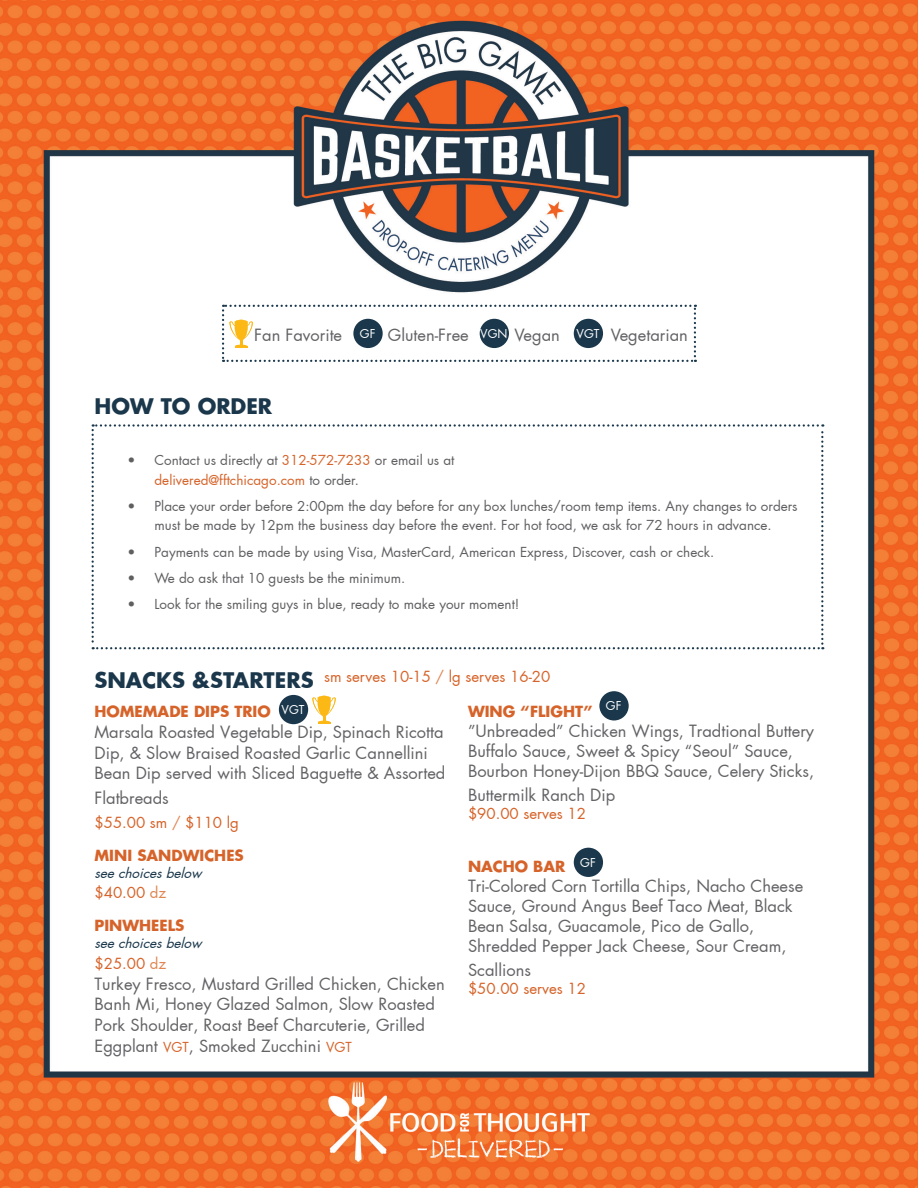
<style>
.page{position:relative;width:918px;height:1188px;background:#fff}
.page>*{position:absolute;margin:0;border:0;box-sizing:border-box;transform-origin:0 0}
.t1{font:700 21px "Futura";color:#1a374b}
.t2{font:16.5px/20.7px "Futura";color:#636366}
.t3{font:15px "Futura";color:#d66329}
.t4{font:700 15px "Futura";color:#d66329}
.t5{font:13.5px/19.5px "Futura";color:#5f5f62}
.t6{font:italic 13.5px "Futura";color:#1a374b}
.t7{font:12px "Futura";color:#fff}
.s1{color:#d66329}
.s2{color:#df8652}
.s3{font-size:13.5px;color:#d66329}
</style>
<div class="page">
<img style="left:0;top:0;width:918px;height:1188px">
<div style="left:574px;top:848px;width:29px;height:29px;background:#1a374b;border-radius:50%"></div>
<div style="left:279px;top:695px;width:29px;height:29px;background:#1a374b;border-radius:50%"></div>
<svg style="left:312px;top:696px;width:24px;height:28px"></svg>
<svg style="left:92px;top:424px;width:731px;height:225px"></svg>
<svg style="left:222px;top:305px;width:474px;height:57px"></svg>
<div style="left:599px;top:691px;width:30px;height:29px;background:#1a374b;border-radius:50%"></div>
<p class="t2" style="left:254px;top:325px;width:89px">Fan Favorite</p>
<p class="t2" style="left:388px;top:325px;width:82px">Gluten-Free</p>
<p class="t2" style="left:515px;top:325px;width:47px">Vegan</p>
<p class="t2" style="left:611px;top:325px;width:79px">Vegetarian</p>
<p class="t7" style="left:360px;top:326px;width:17px">GF</p>
<p class="t7" style="left:480px;top:326px;width:29px">VGN</p>
<p class="t7" style="left:577px;top:326px;width:24px">VGT</p>
<p class="t1" style="left:95px;top:391px;width:179px">HOW TO ORDER</p>
<p class="t5" style="left:155px;top:451px;width:301px;text-indent:-27px">• Contact us directly at <span class="s1">312-572-7233</span> or email us at <span class="s1">delivered@fftchicago.com</span> to order.</p>
<p class="t5" style="left:128px;top:496px;width:672px;text-align:center">• Place your order before 2:00pm the day before for any box lunches/room temp items. Any changes to orders must be made by 12pm the business day before the event. For hot food, we ask for 72 hours in advance.</p>
<p class="t5" style="left:128px;top:542px;width:588px">• Payments can be made by using Visa, MasterCard, American Express, Discover, cash or check.</p>
<p class="t5" style="left:128px;top:568px;width:279px">• We do ask that 10 guests be the minimum.</p>
<p class="t5" style="left:128px;top:595px;width:393px">• Look for the smiling guys in blue, ready to make your moment!</p>
<p class="t3" style="left:324px;top:667px;width:228px">sm serves 10-15 <span class="s2">/</span> lg serves 16-20</p>
<p class="t1" style="left:95px;top:666px;width:221px">SNACKS &amp;STARTERS</p>
<p class="t4" style="left:95px;top:701px;width:178px">HOMEMADE DIPS TRIO</p>
<p class="t2" style="left:95px;top:722px;width:352px">Marsala Roasted Vegetable Dip, Spinach Ricotta<br>Dip, &amp; Slow Braised Roasted Garlic Cannellini<br>Bean Dip served with Sliced Baguette &amp; Assorted</p>
<p class="t2" style="left:95px;top:787px;width:76px">Flatbreads</p>
<p class="t3" style="left:95px;top:813px;width:146px">$55.00 sm <span class="s2">/</span> $110 lg</p>
<p class="t4" style="left:95px;top:845px;width:151px">MINI SANDWICHES</p>
<p class="t6" style="left:95px;top:864px;width:113px">seechoicesbelow</p>
<p class="t3" style="left:95px;top:883px;width:73px">$40.00 <span class="s2">dz</span></p>
<p class="t4" style="left:95px;top:915px;width:91px">PINWHEELS</p>
<p class="t6" style="left:95px;top:935px;width:113px">seechoicesbelow</p>
<p class="t3" style="left:95px;top:954px;width:73px">$25.00 <span class="s2">dz</span></p>
<p class="t2" style="left:95px;top:973px;width:352px">Turkey Fresco, Mustard Grilled Chicken, Chicken Banh Mi, Honey Glazed Salmon, Slow Roasted Pork Shoulder, Roast Beef Charcuterie, Grilled Eggplant <span class="s3">VGT</span>, Smoked Zucchini <span class="s3">VGT</span></p>
<p class="t7" style="left:606px;top:698px;width:17px">GF</p>
<p class="t7" style="left:282px;top:702px;width:24px">VGT</p>
<p class="t4" style="left:468px;top:701px;width:126px">WING “FLIGHT”</p>
<p class="t2" style="left:468px;top:721px;width:348px;line-height:20px">”Unbreaded” Chicken Wings, Tradtional Buttery<br>Buffalo Sauce, Sweet &amp; Spicy “Seoul” Sauce,<br>Bourbon Honey-Dijon BBQ Sauce, Celery Sticks,</p>
<p class="t2" style="left:468px;top:784px;width:149px">Buttermilk Ranch Dip</p>
<p class="t3" style="left:468px;top:804px;width:120px">$90.00 serves 12</p>
<p class="t7" style="left:580px;top:855px;width:17px">GF</p>
<p class="t4" style="left:468px;top:856px;width:99px">NACHO BAR</p>
<p class="t2" style="left:468px;top:876px;width:337px;line-height:20px">Tri-Colored Corn Tortilla Chips, Nacho Cheese Sauce, Ground Angus Beef Taco Meat, Black Bean Salsa, Guacamole, Pico de Gallo, Shredded Pepper Jack Cheese, Sour Cream,</p>
<p class="t2" style="left:468px;top:960px;width:64px">Scallions</p>
<p class="t3" style="left:468px;top:979px;width:120px">$50.00 serves 12</p>
</div>
